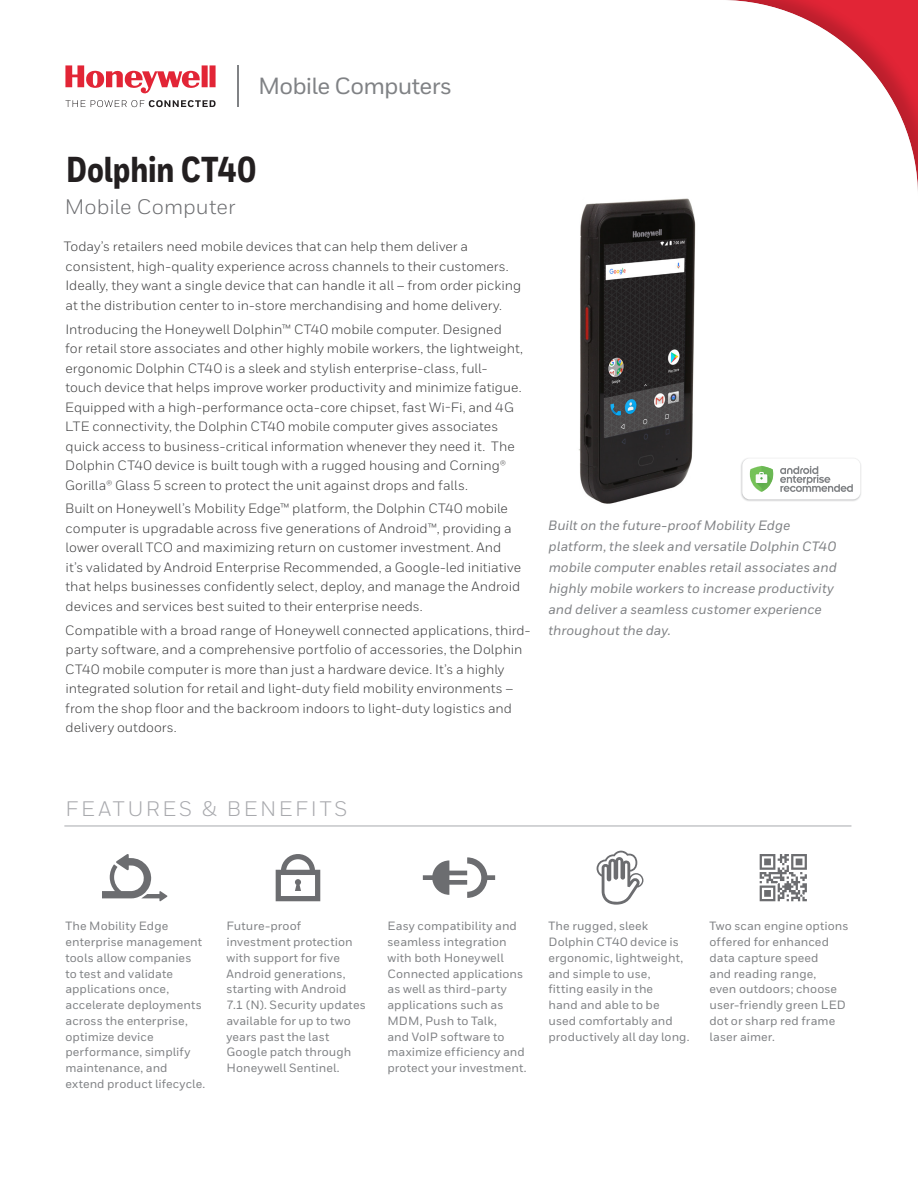
<style>
.page{position:relative;width:918px;height:1188px;background:#fff}
.page>*{position:absolute;margin:0;border:0;box-sizing:border-box;transform-origin:0 0}
.Datasheet__Title_1{font:800 36px "Honeywell Cond";letter-spacing:-.005em;color:#231f20}
.t1{font:500 23.4px "Honeywell Sans";letter-spacing:-.03em;color:#808285}
.Datasheet__Sidebar_H{font:21px "Honeywell Sans";letter-spacing:.13em;color:#a8a9ad}
.Datasheet__Title_2_1{font:21px "Honeywell Sans";color:#6c6d70}
.Body__9_14_pt{font:13.5px/19.5px "Honeywell Sans";color:#3e3e3f}
.Product_Caption{font:italic 500 13.5px/21px "Honeywell Sans";color:#808285}
.Datasheet__Sidebar_B{font:500 12px/15.8px "Honeywell Sans";letter-spacing:.005em;color:#808285}
</style>
<div class="page">
<hr style="left:237px;top:65px;width:2px;height:42px;background:#808285">
<svg style="left:65px;top:65px;width:151px;height:29px"></svg>
<svg style="left:65px;top:100px;width:151px;height:7px"></svg>
<hr style="left:64px;top:826px;width:787px;height:1px;background:#a8a9ad">
<svg style="left:102px;top:854px;width:66px;height:47px"></svg>
<svg style="left:276px;top:854px;width:44px;height:47px"></svg>
<svg style="left:423px;top:857px;width:72px;height:41px"></svg>
<svg style="left:597px;top:851px;width:46px;height:54px"></svg>
<svg style="left:760px;top:854px;width:47px;height:47px"></svg>
<img style="left:741px;top:458px;width:120px;height:43px">
<div style="left:742px;top:458px;width:118px;height:41px;background:#fff;border-radius:8px"></div>
<svg style="left:750px;top:466px;width:23px;height:26px"></svg>
<svg style="left:780px;top:466px;width:73px;height:26px"></svg>
<img style="left:579px;top:198px;width:117px;height:306px">
<h2 class="t1" style="left:258px;top:72px;width:196px">Mobile Computers</h2>
<p class="Datasheet__Title_1" style="left:66px;top:147px;width:192px">Dolphin CT40</p>
<p class="Datasheet__Title_2_1" style="left:65px;top:194px;width:172px">Mobile Computer</p>
<p class="Body__9_14_pt" style="left:64px;top:237px;width:459px">Today’s retailers need mobile devices that can help them deliver a consistent, high-quality experience across channels to their customers.<br>Ideally, they want a single device that can handle it all – from order picking at the distribution center to in-store merchandising and home delivery.</p>
<p class="Body__9_14_pt" style="left:65px;top:319px;width:459px">Introducing the Honeywell Dolphin™ CT40 mobile computer. Designed<br>for retail store associates and other highly mobile workers, the lightweight, ergonomic Dolphin CT40 is a sleek and stylish enterprise-class, full&shy;touch device that helps improve worker productivity and minimize fatigue.<br>Equipped with a high-performance octa-core chipset, fast Wi-Fi, and 4G LTE connectivity, the Dolphin CT40 mobile computer gives associates quick access to business-critical information whenever they need it. The Dolphin CT40 device is built tough with a rugged housing and Corning® Gorilla® Glass 5 screen to protect the unit against drops and falls.</p>
<p class="Body__9_14_pt" style="left:65px;top:499px;width:457px">Built on Honeywell’s Mobility Edge™ platform, the Dolphin CT40 mobile computer is upgradable across five generations of Android™, providing a lower overall TCO and maximizing return on customer investment. And it’s validated by Android Enterprise Recommended, a Google-led initiative that helps businesses confidently select, deploy, and manage the Android devices and services best suited to their enterprise needs.</p>
<p class="Body__9_14_pt" style="left:65px;top:620px;width:467px">Compatible with a broad range of Honeywell connected applications, third&shy;party software, and a comprehensive portfolio of accessories, the Dolphin CT40 mobile computer is more than just a hardware device. It’s a highly integrated solution for retail and light-duty field mobility environments – from the shop floor and the backroom indoors to light-duty logistics and delivery outdoors.</p>
<p class="Product_Caption" style="left:548px;top:515px;width:290px">Built on the future-proof Mobility Edge platform, the sleek and versatile Dolphin CT40 mobile computer enables retail associates and highly mobile workers to increase productivity and deliver a seamless customer experience throughout the day.</p>
<p class="Datasheet__Sidebar_H" style="left:65px;top:796px;width:284px">FEATURES &amp; BENEFITS</p>
<p class="Datasheet__Sidebar_B" style="left:65px;top:918px;width:141px">The Mobility Edge enterprise management tools allow companies to test and validate applications once, accelerate deployments across the enterprise, optimize device performance, simplify maintenance, and extend product lifecycle.</p>
<p class="Datasheet__Sidebar_B" style="left:226px;top:918px;width:141px">Future-proof investment protection with support for five<br>Android generations, starting with Android<br>7.1 (N). Security updates available for up to two years past the last<br>Google patch through<br>Honeywell Sentinel.</p>
<p class="Datasheet__Sidebar_B" style="left:387px;top:918px;width:141px">Easy compatibility and seamless integration with both Honeywell<br>Connected applications as well as third-party applications such as<br>MDM, Push to Talk,<br>and VoIP software to maximize efficiency and protect your investment.</p>
<p class="Datasheet__Sidebar_B" style="left:549px;top:918px;width:143px">The rugged, sleek<br>Dolphin CT40 device is ergonomic, lightweight, and simple to use,<br>fitting easily in the<br>hand and able to be used comfortably and productively all day long.</p>
<p class="Datasheet__Sidebar_B" style="left:710px;top:918px;width:141px">Two scan engine options offered for enhanced data capture speed<br>and reading range,<br>even outdoors; choose user-friendly green LED dot or sharp red frame laser aimer.</p>
</div>
